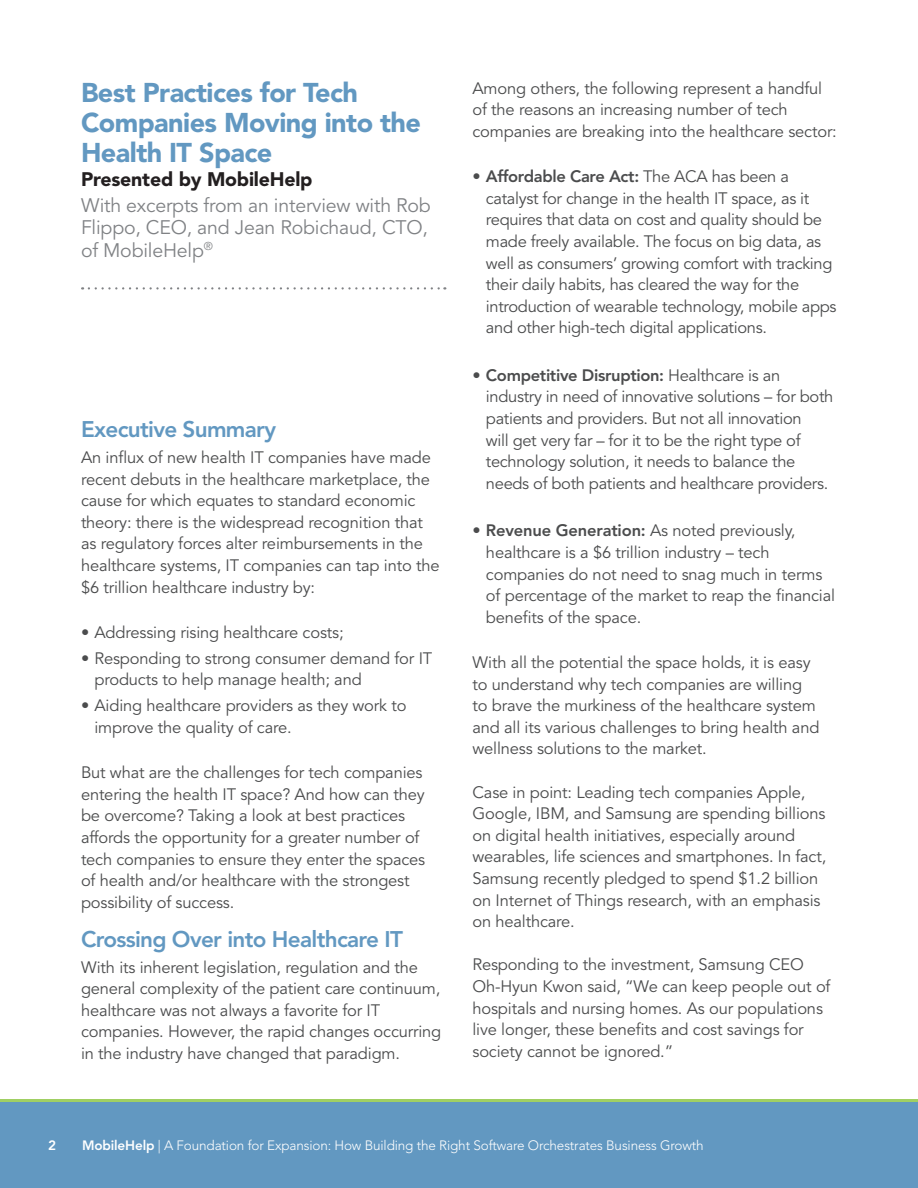
<style>
.page{position:relative;width:918px;height:1188px;background:#fff}
.page>*{position:absolute;margin:0;border:0;box-sizing:border-box;transform-origin:0 0}
.t1{font:900 27px/30px "Avenir";letter-spacing:-.02em;color:#6298c1}
.t2{font:800 22.5px "Avenir";letter-spacing:-.03em;color:#6298c1}
.t3{font:19.5px/22.5px "Avenir";letter-spacing:-.01em;color:#808285}
.t4{font:900 19.5px "Avenir";letter-spacing:-.01em;color:#231f20}
.t5{font:16.5px/21.6px "Avenir";letter-spacing:-.01em;color:#4b4c4d}
.t6{font:300 13.5px "Avenir";letter-spacing:-.01em;color:#fff}
.t7{font:800 13.5px "Avenir";color:#fff}
.s1{font-weight:800}
</style>
<div class="page">
<div style="left:0;top:1099px;width:918px;height:87px;background:#a0cf63"></div>
<div style="left:0;top:1102px;width:918px;height:86px;background:#6298c1"></div>
<svg style="left:89px;top:287px;width:356px;height:3px"></svg>
<h1 class="t1" style="left:81px;top:78px;width:341px">Best Practices for Tech<br>Companies Moving into the<br>Health IT Space</h1>
<p class="t4" style="left:81px;top:168px;width:233px">Presented by MobileHelp</p>
<p class="t3" style="left:81px;top:194px;width:351px">With excerpts from an interview with Rob<br>Flippo, CEO, and Jean Robichaud, CTO, of MobileHelp<sup>®</sup></p>
<h2 class="t2" style="left:81px;top:416px;width:197px">Executive Summary</h2>
<p class="t5" style="left:81px;top:447px;width:360px">An influx of new health IT companies have made recent debuts in the healthcare marketplace, the cause for which equates to standard economic theory: there is the widespread recognition that as regulatory forces alter reimbursements in the healthcare systems, IT companies can tap into the $6 trillion healthcare industry by:</p>
<p class="t5" style="left:81px;top:622px;width:264px">• Addressing rising healthcare costs;</p>
<p class="t5" style="left:94px;top:648px;width:339px;text-indent:-13px">• Responding to strong consumer demand for IT products to help manage health; and</p>
<p class="t5" style="left:94px;top:695px;width:314px;text-indent:-13px">• Aiding healthcare providers as they work to improve the quality of care.</p>
<p class="t5" style="left:81px;top:762px;width:346px">But what are the challenges for tech companies entering the health IT space? And how can they be overcome? Taking a look at best practices affords the opportunity for a greater number of tech companies to ensure they enter the spaces of health and/or healthcare with the strongest possibility of success.</p>
<h2 class="t2" style="left:81px;top:925px;width:324px">Crossing Over into Healthcare IT</h2>
<p class="t5" style="left:81px;top:957px;width:362px">With its inherent legislation, regulation and the general complexity of the patient care continuum, healthcare was not always a favorite for IT companies. However, the rapid changes occurring in the industry have changed that paradigm.</p>
<p class="t5" style="left:472px;top:78px;width:366px">Among others, the following represent a handful of the reasons an increasing number of tech companies are breaking into the healthcare sector:</p>
<p class="t5" style="left:486px;top:166px;width:352px;text-indent:-13px"><span class="s1">• Affordable Care Act:</span> The ACA has been a catalyst for change in the health IT space, as it requires that data on cost and quality should be made freely available. The focus on big data, as well as consumers’ growing comfort with tracking their daily habits, has cleared the way for the introduction of wearable technology, mobile apps and other high-tech digital applications.</p>
<p class="t5" style="left:486px;top:365px;width:349px;text-indent:-13px"><span class="s1">• Competitive Disruption:</span> Healthcare is an industry in need of innovative solutions – for both patients and providers. But not all innovation<br>will get very far – for it to be the right type of technology solution, it needs to balance the needs of both patients and healthcare providers.</p>
<p class="t5" style="left:486px;top:520px;width:351px;text-indent:-13px"><span class="s1">• Revenue Generation:</span> As noted previously, healthcare is a $6 trillion industry – tech companies do not need to snag much in terms of percentage of the market to reap the financial benefits of the space.</p>
<p class="t5" style="left:472px;top:652px;width:348px">With all the potential the space holds, it is easy to understand why tech companies are willing to brave the murkiness of the healthcare system and all its various challenges to bring health and wellness solutions to the market.</p>
<p class="t5" style="left:472px;top:782px;width:355px">Case in point: Leading tech companies Apple, Google, IBM, and Samsung are spending billions on digital health initiatives, especially around wearables, life sciences and smartphones. In fact, Samsung recently pledged to spend $1.2 billion on Internet of Things research, with an emphasis on healthcare.</p>
<p class="t5" style="left:472px;top:954px;width:360px">Responding to the investment, Samsung CEO Oh-Hyun Kwon said, “We can keep people out of hospitals and nursing homes. As our populations live longer, these benefits and cost savings for society cannot be ignored.”</p>
<p class="t7" style="left:48px;top:1137px;width:9px">2</p>
<p class="t6" style="left:82px;top:1137px;width:623px"><span class="s1">MobileHelp</span> | A Foundation for Expansion: How Building the Right Software Orchestrates Business Growth</p>
</div>
